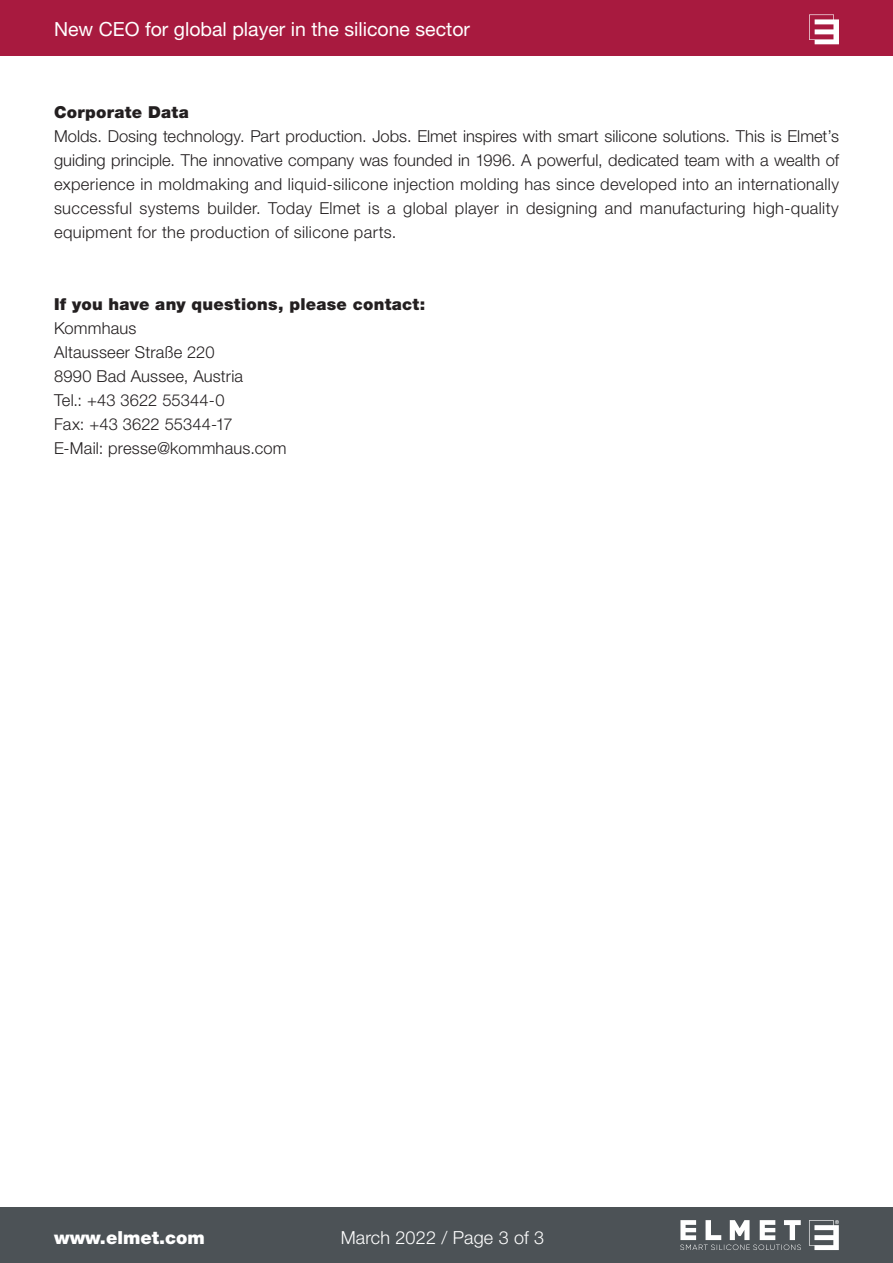
<style>
.page{position:relative;width:893px;height:1263px;background:#fff}
.page>*{position:absolute;margin:0;border:0;box-sizing:border-box;transform-origin:0 0}
.t1{font:22.5px "Helvetica Neue LT Std";color:#fff}
.t2{font:19.5px "Helvetica Neue LT Std";color:#fff}
.t3{font:300 18px "Helvetica Neue LT Std";letter-spacing:.01em;color:#fff}
.t4{font:900 18px "Helvetica Neue LT Std";color:#fff}
.t5{font:300 16.5px/24px "Helvetica Neue LT Std";letter-spacing:.015em;color:#231f20;text-align:justify}
.t6{font:900 16.5px "Helvetica Neue LT Std";letter-spacing:.015em;color:#231f20}
</style>
<div class="page">
<div style="left:0;top:1207px;width:893px;height:56px;background:#4c5256"></div>
<div style="left:0;top:0;width:893px;height:55px;background:#a81a3f"></div>
<svg style="left:809px;top:1220px;width:30px;height:30px"></svg>
<svg style="left:680px;top:1220px;width:121px;height:30px"></svg>
<svg style="left:809px;top:14px;width:30px;height:30px"></svg>
<p class="t2" style="left:54px;top:18px;width:417px">New CEO for global player in the silicone sector</p>
<h1 class="t1" style="left:144px;top:19px;width:138px">Fakuma 2018</h1>
<p class="t6" style="left:54px;top:102px;width:136px">Corporate Data</p>
<p class="t5" style="left:54px;top:124px;width:786px">Molds. Dosing technology. Part production. Jobs. Elmet inspires with smart silicone solutions. This is Elmet’s guiding principle. The innovative company was founded in 1996. A powerful, dedicated team with a wealth of experience in moldmaking and liquid-silicone injection molding has since developed into an internationally successful systems builder. Today Elmet is a global player in designing and manufacturing high-quality equipment for the production of silicone parts.</p>
<p class="t6" style="left:54px;top:294px;width:373px">If you have any questions, please contact:</p>
<p class="t5" style="left:54px;top:316px;width:234px;text-align:left">Kommhaus<br>Altausseer Straße 220<br>8990 Bad Aussee, Austria<br>Tel.: +43 3622 55344-0<br>Fax: +43 3622 55344-17<br>E-Mail: presse@kommhaus.com</p>
<p class="t4" style="left:54px;top:1226px;width:152px">www.elmet.com</p>
<p class="t3" style="left:341px;top:1226px;width:205px">March 2022 / Page 3 of 3</p>
</div>
